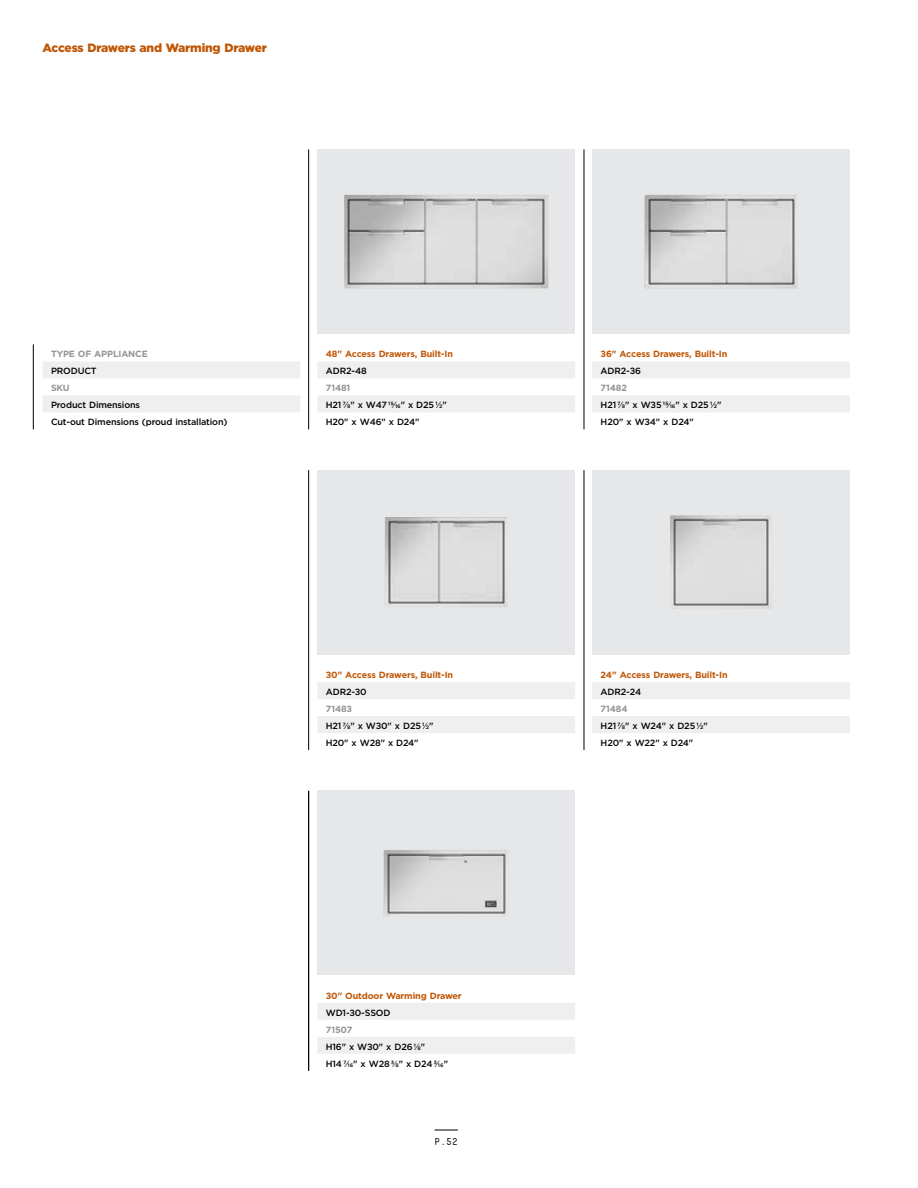
<style>
.page{position:relative;width:918px;height:1188px;background:#fff}
.page>*{position:absolute;margin:0;border:0;box-sizing:border-box;transform-origin:0 0}
.t1{font:900 12px "Gotham";letter-spacing:-.015em;color:#c05605}
.t2{font:700 9.75px "TSTAR Mono Round";color:#000}
.t3{font:500 9px/17px "Gotham";letter-spacing:-.015em;color:#000}
.t4{font:700 9px "Gotham";letter-spacing:-.015em;color:#c05605}
.t5{font:700 9px "Gotham";letter-spacing:-.015em;color:#939598}
</style>
<div class="page">
<hr style="left:584px;top:470px;width:1px;height:280px;background:#000">
<hr style="left:584px;top:149px;width:1px;height:280px;background:#000">
<hr style="left:308px;top:470px;width:1px;height:280px;background:#000">
<hr style="left:308px;top:149px;width:1px;height:280px;background:#000">
<hr style="left:33px;top:344px;width:1px;height:85px;background:#000">
<div style="left:317px;top:149px;width:258px;height:185px;background:#e6e7e8"></div>
<div style="left:317px;top:470px;width:258px;height:184px;background:#e6e7e8"></div>
<div style="left:592px;top:149px;width:258px;height:185px;background:#e6e7e8"></div>
<div style="left:592px;top:470px;width:258px;height:184px;background:#e6e7e8"></div>
<svg style="left:43px;top:362px;width:257px;height:50px"></svg>
<div style="left:317px;top:791px;width:258px;height:184px;background:#e6e7e8"></div>
<svg style="left:592px;top:682px;width:258px;height:51px"></svg>
<svg style="left:317px;top:682px;width:258px;height:51px"></svg>
<svg style="left:592px;top:362px;width:258px;height:50px"></svg>
<svg style="left:317px;top:362px;width:258px;height:50px"></svg>
<img style="left:344px;top:195px;width:204px;height:93px">
<img style="left:385px;top:517px;width:123px;height:90px">
<img style="left:645px;top:195px;width:153px;height:93px">
<img style="left:670px;top:515px;width:102px;height:94px">
<svg style="left:317px;top:1003px;width:258px;height:51px"></svg>
<img style="left:384px;top:850px;width:124px;height:67px">
<hr style="left:308px;top:791px;width:1px;height:280px;background:#000">
<svg style="left:435px;top:1130px;width:23px;height:1px"></svg>
<h1 class="t1" style="left:43px;top:40px;width:226px">Access Drawers and Warming Drawer</h1>
<p class="t5" style="left:51px;top:348px;width:98px">TYPE OF APPLIANCE</p>
<p class="t3" style="left:51px;top:362px;width:47px">PRODUCT</p>
<p class="t5" style="left:51px;top:382px;width:20px">SKU</p>
<p class="t3" style="left:51px;top:396px;width:178px">Product Dimensions<br>Cut-out Dimensions (proud installation)</p>
<p class="t4" style="left:326px;top:348px;width:129px">48" Access Drawers, Built-In</p>
<p class="t3" style="left:326px;top:362px;width:42px">ADR2-48</p>
<p class="t5" style="left:326px;top:382px;width:26px">71481</p>
<p class="t3" style="left:326px;top:396px;width:122px">H21 7/8" x W47 15/16" x D25 1/2"<br>H20" x W46" x D24"</p>
<p class="t4" style="left:326px;top:669px;width:129px">30" Access Drawers, Built-In</p>
<p class="t3" style="left:326px;top:683px;width:42px">ADR2-30</p>
<p class="t5" style="left:326px;top:703px;width:28px">71483</p>
<p class="t3" style="left:326px;top:717px;width:109px">H21 7/8" x W30" x D25 1/2"<br>H20" x W28" x D24"</p>
<p class="t4" style="left:326px;top:989px;width:137px">30" Outdoor Warming Drawer</p>
<p class="t3" style="left:326px;top:1004px;width:66px">WD1-30-SSOD</p>
<p class="t5" style="left:326px;top:1023px;width:28px">71507</p>
<p class="t3" style="left:326px;top:1038px;width:124px">H16" x W30" x D26 1/8"<br>H14 7/16" x W28 3/8" x D24 3/16"</p>
<p class="t2" style="left:435px;top:1136px;width:25px">P.52</p>
<p class="t4" style="left:601px;top:348px;width:128px">36" Access Drawers, Built-In</p>
<p class="t3" style="left:601px;top:362px;width:42px">ADR2-36</p>
<p class="t5" style="left:601px;top:382px;width:28px">71482</p>
<p class="t3" style="left:601px;top:396px;width:122px">H21 7/8" x W35 15/16" x D25 1/2"<br>H20" x W34" x D24"</p>
<p class="t4" style="left:601px;top:669px;width:128px">24" Access Drawers, Built-In</p>
<p class="t3" style="left:601px;top:683px;width:42px">ADR2-24</p>
<p class="t5" style="left:601px;top:703px;width:28px">71484</p>
<p class="t3" style="left:601px;top:717px;width:109px">H21 7/8" x W24" x D25 1/2"<br>H20" x W22" x D24"</p>
</div>
